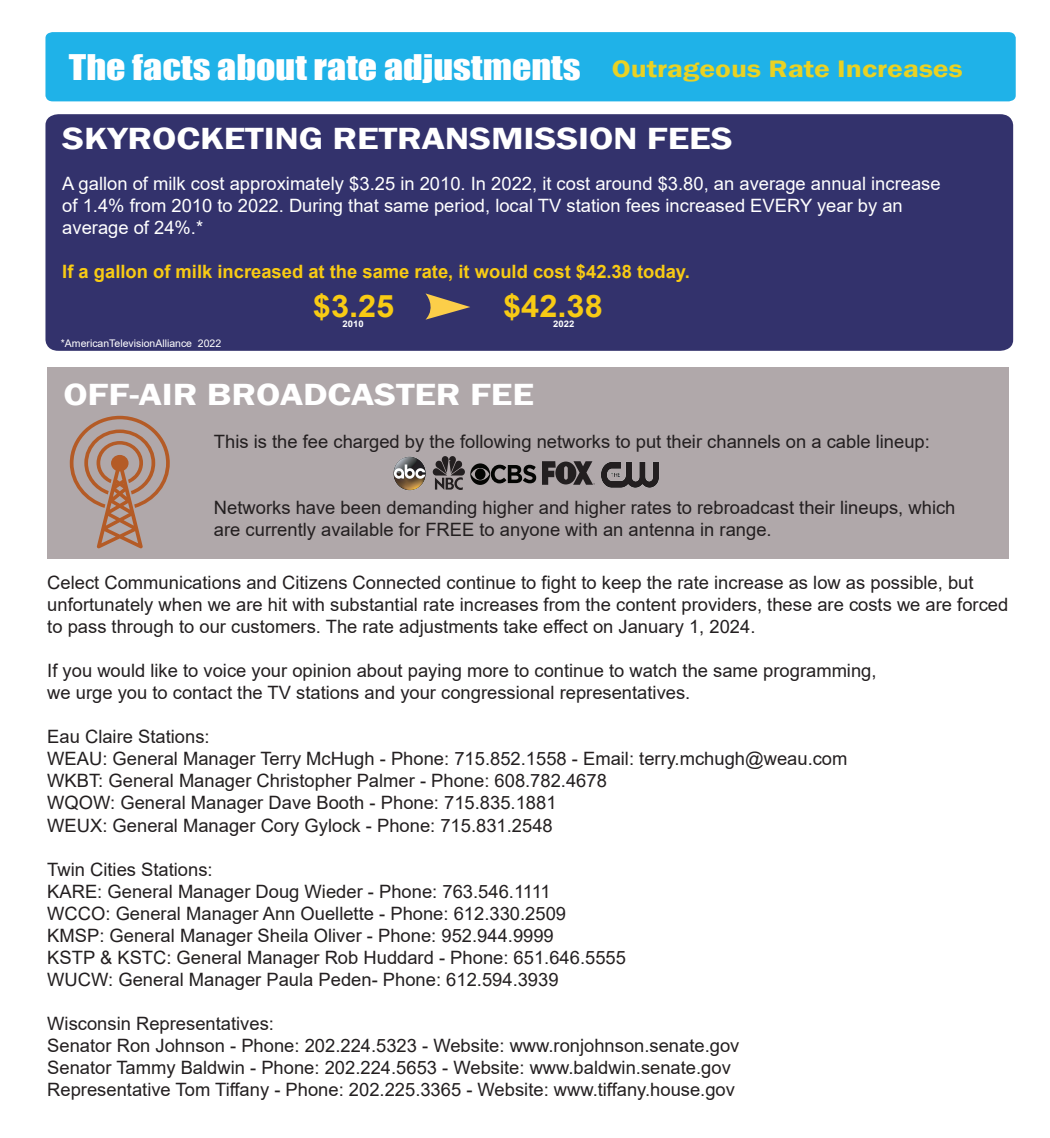
<style>
.page{position:relative;width:1050px;height:1138px;background:#fff}
.page>*{position:absolute;margin:0;border:0;box-sizing:border-box;transform-origin:0 0}
.t1{font:32.46px "Impact";color:#fff;scale:1.17 1}
.t2{font:600 31.5px "Franklin Gothic";letter-spacing:-.005em;color:#fff;scale:1.2 1}
.t3{font:700 30.97px "Arial";color:#f8cb14;scale:1.05 1}
.t4{font:18.38px/22.1px "Arial";color:#231f20}
.t5{font:18.38px/22.1px "Arial";color:#fff}
.t6{font:700 18.38px "Arial";color:#f8cb14}
.t7{font:10.5px "Arial";color:#fff}
.t8{font:700 9.01px "Arial";color:#fff;scale:1.05 1}
.s1{font-family:"Franklin Gothic";font-weight:600;font-size:24.5px;color:#e9d223}
</style>
<div class="page">
<div style="left:45px;top:32px;width:971px;height:69px;background:#1fb2e8"></div>
<div style="left:45px;top:114px;width:968px;height:237px;background:#33326c"></div>
<div style="left:49px;top:370px;width:958px;height:188px;background:#b0a8aa"></div>
<img style="left:393px;top:456px;width:33px;height:34px">
<svg style="left:433px;top:455px;width:103px;height:35px;background:#777172"></svg>
<svg style="left:542px;top:461px;width:53px;height:24px"></svg>
<img style="left:600px;top:461px;width:59px;height:27px">
<svg style="left:70px;top:416px;width:100px;height:132px;background:#b09386"></svg>
<svg style="left:425px;top:293px;width:45px;height:27px"></svg>
<h1 class="t1" style="left:69px;top:42px;width:765px">The facts about rate adjustments <span class="s1">Outrageous Rate Increases</span></h1>
<h2 class="t2" style="left:62px;top:119px;width:560px">SKYROCKETING RETRANSMISSION FEES</h2>
<p class="t5" style="left:62px;top:172px;width:880px">A gallon of milk cost approximately $3.25 in 2010. In 2022, it cost around $3.80, an average annual increase of 1.4% from 2010 to 2022. During that same period, local TV station fees increased EVERY year by an average of 24%.*</p>
<p class="t6" style="left:62px;top:258px;width:629px">If a gallon of milk increased at the same rate, it would cost $42.38 today.</p>
<p class="t7" style="left:61px;top:336px;width:162px">*AmericanTelevisionAlliance 2022</p>
<h3 class="t3" style="left:313px;top:284px;width:79px">$3.25</h3>
<h3 class="t3" style="left:503px;top:284px;width:96px">$42.38</h3>
<p class="t8" style="left:343px;top:318px;width:22px">2010</p>
<p class="t8" style="left:553px;top:318px;width:22px">2022</p>
<h2 class="t2" style="left:64px;top:375px;width:394px">OFF-AIR BROADCASTER FEE</h2>
<p class="t4" style="left:214px;top:430px;width:717px">This is the fee charged by the following networks to put their channels on a cable lineup:</p>
<p class="t4" style="left:214px;top:496px;width:743px">Networks have been demanding higher and higher rates to rebroadcast their lineups, which are currently available for FREE to anyone with an antenna in range.</p>
<p class="t4" style="left:47px;top:571px;width:963px">Celect Communications and Citizens Connected continue to fight to keep the rate increase as low as possible, but unfortunately when we are hit with substantial rate increases from the content providers, these are costs we are forced to pass through to our customers. The rate adjustments take effect on January 1, 2024.</p>
<p class="t4" style="left:47px;top:659px;width:831px">If you would like to voice your opinion about paying more to continue to watch the same programming, we urge you to contact the TV stations and your congressional representatives.</p>
<p class="t4" style="left:47px;top:725px;width:802px">Eau Claire Stations:<br>WEAU: General Manager Terry McHugh - Phone: 715.852.1558 - Email: terry.mchugh@weau.com WKBT: General Manager Christopher Palmer - Phone: 608.782.4678<br>WQOW: General Manager Dave Booth - Phone: 715.835.1881<br>WEUX: General Manager Cory Gylock - Phone: 715.831.2548</p>
<p class="t4" style="left:47px;top:858px;width:580px">Twin Cities Stations:<br>KARE: General Manager Doug Wieder - Phone: 763.546.1111<br>WCCO: General Manager Ann Ouellette - Phone: 612.330.2509<br>KMSP: General Manager Sheila Oliver - Phone: 952.944.9999<br>KSTP &amp; KSTC: General Manager Rob Huddard - Phone: 651.646.5555<br>WUCW: General Manager Paula Peden- Phone: 612.594.3939</p>
<p class="t4" style="left:47px;top:1012px;width:694px">Wisconsin Representatives:<br>Senator Ron Johnson - Phone: 202.224.5323 - Website: www.ronjohnson.senate.gov Senator Tammy Baldwin - Phone: 202.224.5653 - Website: www.baldwin.senate.gov Representative Tom Tiffany - Phone: 202.225.3365 - Website: www.tiffany.house.gov</p>
</div>
